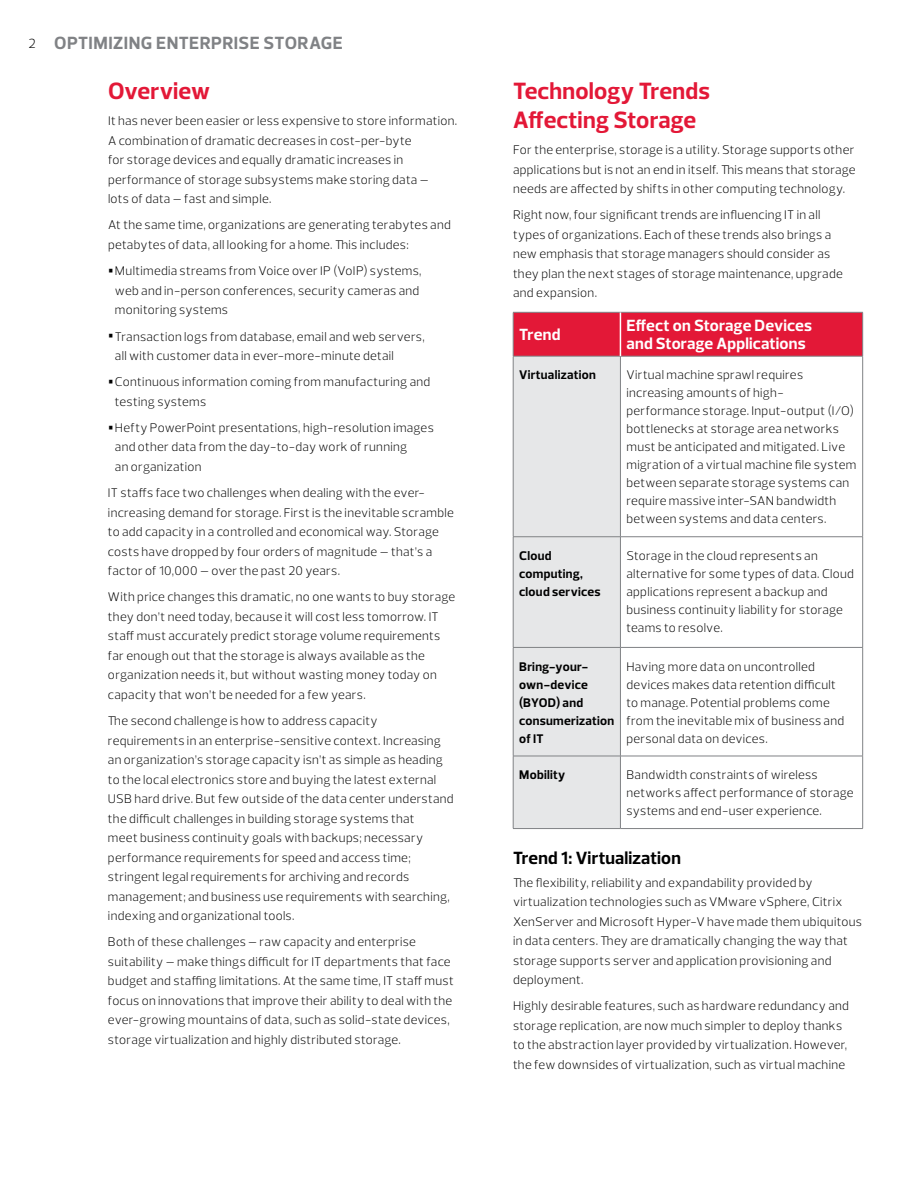
<style>
.page{position:relative;width:918px;height:1188px;background:#fff}
.page>*{position:absolute;margin:0;border:0;box-sizing:border-box;transform-origin:0 0}
.t1{font:700 24px/28.8px "Prelo";letter-spacing:.005em;color:#e31837}
.t2{font:700 18px "Prelo";letter-spacing:.025em;color:#808285}
.t3{font:700 18px "Prelo";letter-spacing:.01em;color:#000}
.t4{font:700 16.5px/18px "Prelo";letter-spacing:.01em;color:#fff}
.t5{font:300 12.75px/19.5px "Prelo";letter-spacing:.02em;color:#000}
.t6{font:700 12.75px/18px "Prelo";letter-spacing:.025em;color:#000}
.s1{font-weight:300;font-size:13.5px;color:#000}
.s2{font-weight:700;font-size:25.5px}
</style>
<div class="page">
<div style="left:514px;top:313px;width:348px;height:43px;background:#e31837"></div>
<div style="left:514px;top:357px;width:106px;height:471px;background:#e6e7e8"></div>
<hr style="left:513px;top:312px;width:107px;height:1px;background:#808285">
<hr style="left:513px;top:312px;width:1px;height:44px;background:#808285">
<hr style="left:620px;top:312px;width:243px;height:1px;background:#808285">
<hr style="left:862px;top:312px;width:1px;height:44px;background:#808285">
<hr style="left:513px;top:356px;width:107px;height:1px;background:#808285">
<hr style="left:513px;top:356px;width:1px;height:181px;background:#808285">
<hr style="left:620px;top:356px;width:243px;height:1px;background:#808285">
<hr style="left:620px;top:356px;width:1px;height:181px;background:#808285">
<hr style="left:862px;top:356px;width:1px;height:181px;background:#808285">
<hr style="left:513px;top:536px;width:107px;height:1px;background:#808285">
<hr style="left:513px;top:537px;width:1px;height:110px;background:#808285">
<hr style="left:620px;top:536px;width:243px;height:1px;background:#808285">
<hr style="left:620px;top:537px;width:1px;height:110px;background:#808285">
<hr style="left:862px;top:537px;width:1px;height:110px;background:#808285">
<hr style="left:513px;top:647px;width:107px;height:1px;background:#808285">
<hr style="left:513px;top:648px;width:1px;height:108px;background:#808285">
<hr style="left:620px;top:647px;width:243px;height:1px;background:#808285">
<hr style="left:620px;top:648px;width:1px;height:108px;background:#808285">
<hr style="left:862px;top:648px;width:1px;height:108px;background:#808285">
<hr style="left:513px;top:756px;width:107px;height:1px;background:#808285">
<hr style="left:513px;top:756px;width:1px;height:72px;background:#808285">
<hr style="left:620px;top:756px;width:243px;height:1px;background:#808285">
<hr style="left:620px;top:756px;width:1px;height:72px;background:#808285">
<hr style="left:862px;top:756px;width:1px;height:72px;background:#808285">
<hr style="left:513px;top:828px;width:107px;height:1px;background:#808285">
<hr style="left:620px;top:828px;width:243px;height:1px;background:#808285">
<hr style="left:620px;top:312px;width:1px;height:44px;background:#fff">
<h2 class="t2" style="left:28px;top:32px;width:314px"><span class="s1">2</span> Optimizing Enterprise Storage</h2>
<h1 class="t1" style="left:108px;top:77px;width:104px">Overview</h1>
<p class="t5" style="left:108px;top:111px;width:351px">It has never been easier or less expensive to store information.<br>A combination of dramatic decreases in cost-per-byte<br>for storage devices and equally dramatic increases in performance of storage subsystems make storing data —<br>lots of data — fast and simple.</p>
<p class="t5" style="left:108px;top:215px;width:344px">At the same time, organizations are generating terabytes and petabytes of data, all looking for a home. This includes:</p>
<p class="t5" style="left:115px;top:261px;width:308px;text-indent:-7px"><span class="s2">•</span>Multimedia streams from Voice over IP (VoIP) systems, web and in-person conferences, security cameras and monitoring systems</p>
<p class="t5" style="left:115px;top:326px;width:311px;text-indent:-7px"><span class="s2">•</span>Transaction logs from database, email and web servers, all with customer data in ever-more-minute detail</p>
<p class="t5" style="left:115px;top:372px;width:317px;text-indent:-7px"><span class="s2">•</span>Continuous information coming from manufacturing and testing systems</p>
<p class="t5" style="left:115px;top:418px;width:320px;text-indent:-7px"><span class="s2">•</span>Hefty PowerPoint presentations, high-resolution images and other data from the day-to-day work of running<br>an organization</p>
<p class="t5" style="left:108px;top:483px;width:348px">IT staffs face two challenges when dealing with the ever&shy;increasing demand for storage. First is the inevitable scramble to add capacity in a controlled and economical way. Storage costs have dropped by four orders of magnitude — that’s a factor of 10,000 — over the past 20 years.</p>
<p class="t5" style="left:108px;top:587px;width:349px">With price changes this dramatic, no one wants to buy storage they don’t need today, because it will cost less tomorrow. IT staff must accurately predict storage volume requirements far enough out that the storage is always available as the organization needs it, but without wasting money today on capacity that won’t be needed for a few years.</p>
<p class="t5" style="left:108px;top:711px;width:347px">The second challenge is how to address capacity requirements in an enterprise-sensitive context. Increasing an organization’s storage capacity isn’t as simple as heading to the local electronics store and buying the latest external USB hard drive. But few outside of the data center understand the difficult challenges in building storage systems that<br>meet business continuity goals with backups; necessary performance requirements for speed and access time; stringent legal requirements for archiving and records management; and business use requirements with searching, indexing and organizational tools.</p>
<p class="t5" style="left:108px;top:932px;width:347px">Both of these challenges — raw capacity and enterprise suitability — make things difficult for IT departments that face budget and staffing limitations. At the same time, IT staff must focus on innovations that improve their ability to deal with the ever-growing mountains of data, such as solid-state devices, storage virtualization and highly distributed storage.</p>
<h1 class="t1" style="left:513px;top:77px;width:198px">Technology Trends<br>Affecting Storage</h1>
<p class="t5" style="left:513px;top:140px;width:344px;text-align:justify">For the enterprise, storage is a utility. Storage supports other applications but is not an end in itself. This means that storage needs are affected by shifts in other computing technology.</p>
<p class="t5" style="left:513px;top:205px;width:331px">Right now, four significant trends are influencing IT in all types of organizations. Each of these trends also brings a new emphasis that storage managers should consider as they plan the next stages of storage maintenance, upgrade and expansion.</p>
<p class="t4" style="left:519px;top:326px;width:43px">Trend</p>
<p class="t4" style="left:626px;top:317px;width:187px">Effect on Storage Devices and Storage Applications</p>
<p class="t6" style="left:519px;top:366px;width:78px">Virtualization</p>
<p class="t5" style="left:626px;top:366px;width:231px;line-height:18px">Virtual machine sprawl requires increasing amounts of high&shy;performance storage. Input-output (I/O) bottlenecks at storage area networks must be anticipated and mitigated. Live migration of a virtual machine file system between separate storage systems can require massive inter-SAN bandwidth between systems and data centers.</p>
<p class="t6" style="left:519px;top:547px;width:83px">Cloud computing, cloud services</p>
<p class="t5" style="left:626px;top:547px;width:229px;line-height:18px">Storage in the cloud represents an alternative for some types of data. Cloud applications represent a backup and business continuity liability for storage teams to resolve.</p>
<p class="t6" style="left:519px;top:657px;width:97px">Bring-your&shy;own-device (BYOD) and consumerization of IT</p>
<p class="t5" style="left:626px;top:657px;width:219px;line-height:18px">Having more data on uncontrolled devices makes data retention difficult to manage. Potential problems come from the inevitable mix of business and personal data on devices.</p>
<p class="t6" style="left:519px;top:766px;width:48px">Mobility</p>
<p class="t5" style="left:626px;top:766px;width:229px;line-height:18px">Bandwidth constraints of wireless networks affect performance of storage systems and end-user experience.</p>
<h2 class="t3" style="left:513px;top:847px;width:169px">Trend 1: Virtualization</h2>
<p class="t5" style="left:513px;top:873px;width:350px">The flexibility, reliability and expandability provided by virtualization technologies such as VMware vSphere, Citrix XenServer and Microsoft Hyper-V have made them ubiquitous in data centers. They are dramatically changing the way that storage supports server and application provisioning and deployment.</p>
<p class="t5" style="left:513px;top:996px;width:337px">Highly desirable features, such as hardware redundancy and storage replication, are now much simpler to deploy thanks to the abstraction layer provided by virtualization. However, the few downsides of virtualization, such as virtual machine</p>
</div>
